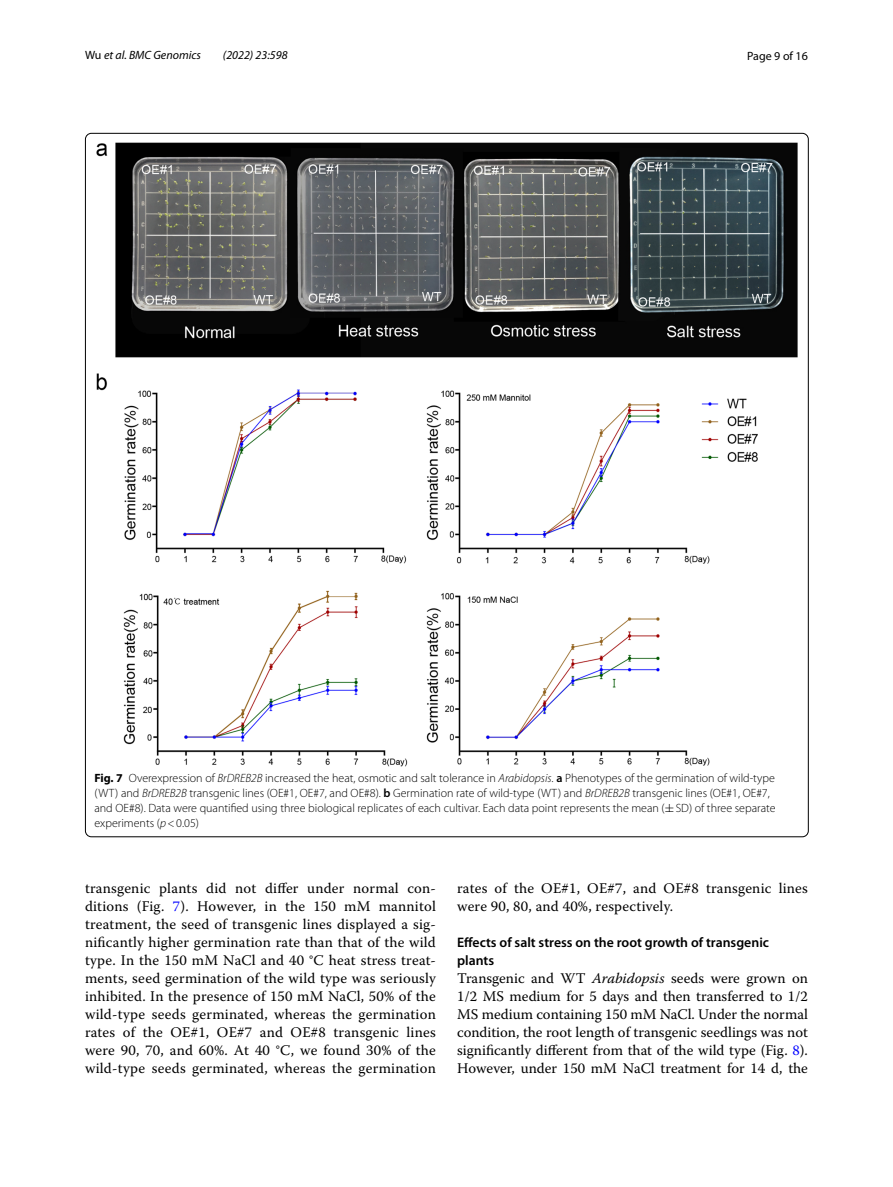
<style>
.page{position:relative;width:893px;height:1187px;background:#fff}
.page>*{position:absolute;margin:0;border:0;box-sizing:border-box;transform-origin:0 0}
.t1{font:14.7px/18px "Warnock Pro";letter-spacing:.015em;color:#000;text-align:justify}
.t2{font:600 13.8px/18px "Myriad Pro";color:#000}
.t3{font:300 12px/15px "Myriad Pro";color:#000}
.t4{font:italic 12px "Myriad Pro";color:#000}
.t5{font:12px "Myriad Pro";color:#000}
.s1{font-style:normal}
.s2{font-weight:700}
.s3{font-style:italic}
.s4{font-weight:600}
.s5{font-family:"MTSY";font-weight:400}
.s6{color:#00f}
</style>
<div class="page">
<img style="left:97px;top:142px;width:700px;height:624px">
<p class="t4" style="left:85px;top:48px;width:118px"><span class="s1">Wu</span> et al. BMC Genomics</p>
<p class="t4" style="left:223px;top:48px;width:66px">(2022) 23:598</p>
<p class="t5" style="left:747px;top:48px;width:62px">Page 9 of 16</p>
<p class="t3" style="left:94px;top:770px;width:683px"><span class="s2">Fig. 7</span> Overexpression of <span class="s3">BrDREB2B</span> increased the heat, osmotic and salt tolerance in <span class="s3">Arabidopsis</span>. <span class="s4">a</span> Phenotypes of the germination of wild-type (WT) and <span class="s3">BrDREB2B</span> transgenic lines (OE#1, OE#7, and OE#8). <span class="s4">b</span> Germination rate of wild-type (WT) and <span class="s3">BrDREB2B</span> transgenic lines (OE#1, OE#7, and OE#8). Data were quantified using three biological replicates of each cultivar. Each data point represents the mean (<span class="s5">±</span>SD) of three separate experiments (<span class="s3">p</span>&lt;0.05)</p>
<p class="t1" style="left:85px;top:879px;width:352px">transgenic plants did not differ under normal con&shy;ditions (Fig. <span class="s6">7</span>). However, in the 150 mM mannitol treatment, the seed of transgenic lines displayed a sig&shy;nificantly higher germination rate than that of the wild type. In the 150 mM NaCl and 40 °C heat stress treat&shy;ments, seed germination of the wild type was seriously inhibited. In the presence of 150 mM NaCl, 50% of the wild-type seeds germinated, whereas the germination rates of the OE#1, OE#7 and OE#8 transgenic lines were 90, 70, and 60%. At 40 °C, we found 30% of the wild-type seeds germinated, whereas the germination</p>
<p class="t1" style="left:457px;top:879px;width:352px">rates of the OE#1, OE#7, and OE#8 transgenic lines were 90, 80, and 40%, respectively.</p>
<p class="t2" style="left:457px;top:933px;width:313px">Effects of salt stress on the root growth of transgenic plants</p>
<p class="t1" style="left:457px;top:969px;width:352px">Transgenic and WT <span class="s3">Arabidopsis</span> seeds were grown on 1/2 MS medium for 5 days and then transferred to 1/2<br>MS medium containing 150 mM NaCl. Under the normal condition, the root length of transgenic seedlings was not significantly different from that of the wild type (Fig. <span class="s6">8</span>).<br>However, under 150 mM NaCl treatment for 14 d, the</p>
</div>
